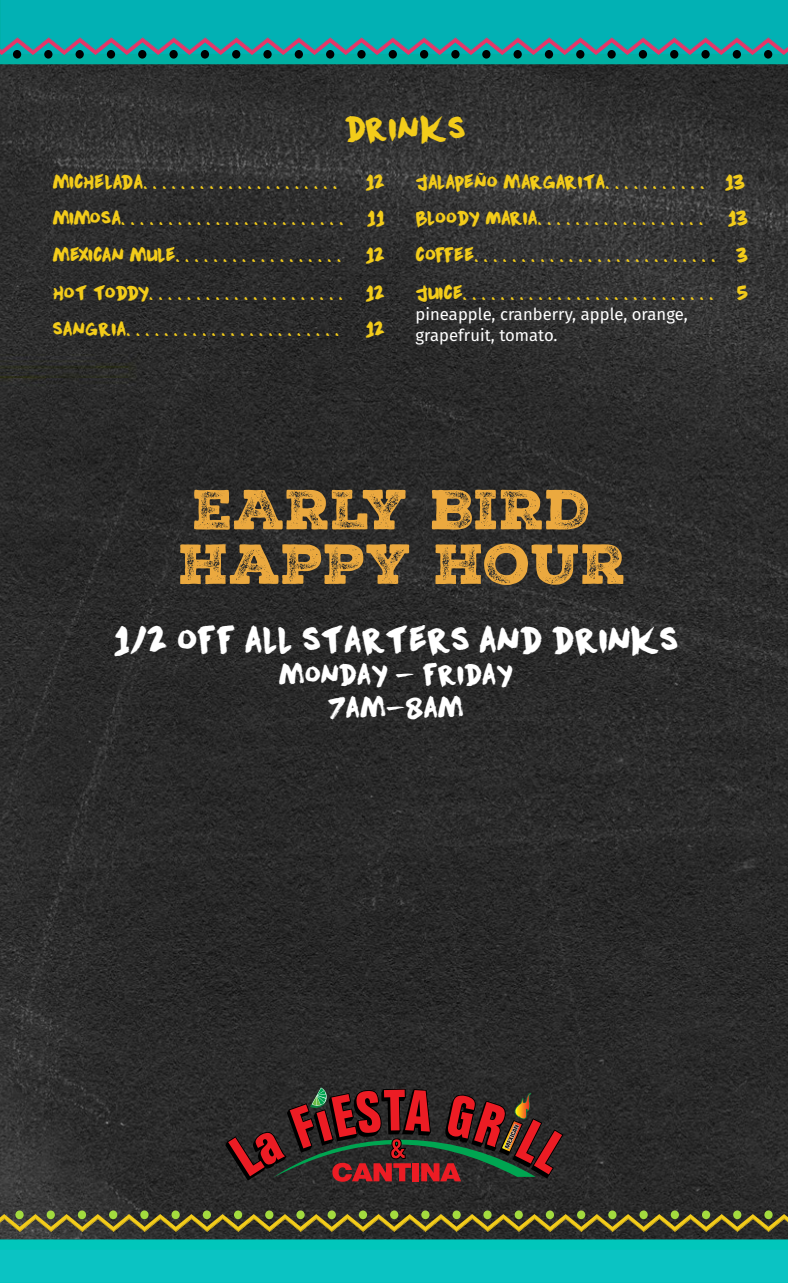
<style>
.page{position:relative;width:788px;height:1283px;background:#fff}
.page>*{position:absolute;margin:0;border:0;box-sizing:border-box;transform-origin:0 0}
.t1{font:54.62px/54.5px "Nexa Rust Slab Trial Black 3";color:#eba93f}
.t2{font:33.75px "DK Downward Fall";letter-spacing:-.02em;color:#fff}
.t3{font:31.88px "DK Downward Fall";color:#f3cc1a}
.t4{font:27px/32.5px "DK Downward Fall";letter-spacing:-.02em;color:#fff;text-align:center}
.t5{font:18.25px/36.9px "DK Downward Fall";color:#f3cc1a;text-align:justify}
.t6{font:18.25px "DK Downward Fall";letter-spacing:-.035em;color:#f3cc1a}
.t7{font:16.75px/20.4px "Fira Sans";letter-spacing:.005em;color:#fff}
</style>
<div class="page">
<img style="left:0;top:64px;width:788px;height:1175px">
<svg style="left:0;top:0;width:788px;height:64px;background:#01b0b1"></svg>
<svg style="left:0;top:37px;width:788px;height:22px;background:#348691"></svg>
<svg style="left:0;top:1239px;width:788px;height:43px;background:#08c2bf"></svg>
<svg style="left:0;top:1210px;width:788px;height:21px;background:#646029"></svg>
<svg style="left:225px;top:1087px;width:338px;height:94px;background:#542825"></svg>
<h3 class="t3" style="left:344px;top:106px;width:123px">DRINKS</h3>
<p class="t5" style="left:52px;top:162px;width:286px">MICHELADA.....................</p>
<p class="t5" style="left:365px;top:162px;width:21px">12</p>
<p class="t5" style="left:52px;top:198px;width:292px">MIMOSA........................</p>
<p class="t5" style="left:367px;top:198px;width:20px">11</p>
<p class="t6" style="left:52px;top:242px;width:290px">MEXICANMULE..................</p>
<p class="t5" style="left:52px;top:235px;width:334px;text-indent:313px">12<br>HOTTODDY..................... 12<br>SANGRIA.......................</p>
<p class="t5" style="left:365px;top:309px;width:21px">12</p>
<p class="t5" style="left:415px;top:162px;width:331px;line-height:36.2px">JALAPEÑO MARGARITA. . . . . . . . . . . 13<br>BLOODYMARIA..................</p>
<p class="t5" style="left:415px;top:198px;width:334px;line-height:37.4px;text-indent:312px">13<br>COFFEE.......................... 3<br>JUICE...........................</p>
<p class="t5" style="left:736px;top:273px;width:13px">5</p>
<p class="t7" style="left:415px;top:304px;width:274px">pineapple, cranberry, apple, orange, grapefruit, tomato.</p>
<h1 class="t1" style="left:179px;top:488px;width:449px">EARLY BIRD<br>HAPPY HOUR</h1>
<h2 class="t2" style="left:113px;top:616px;width:566px">1/2 OFF ALL STARTERS AND DRINKS</h2>
<h3 class="t4" style="left:278px;top:656px;width:236px">MONDAY - FRIDAY<br>7AM-8AM</h3>
</div>
